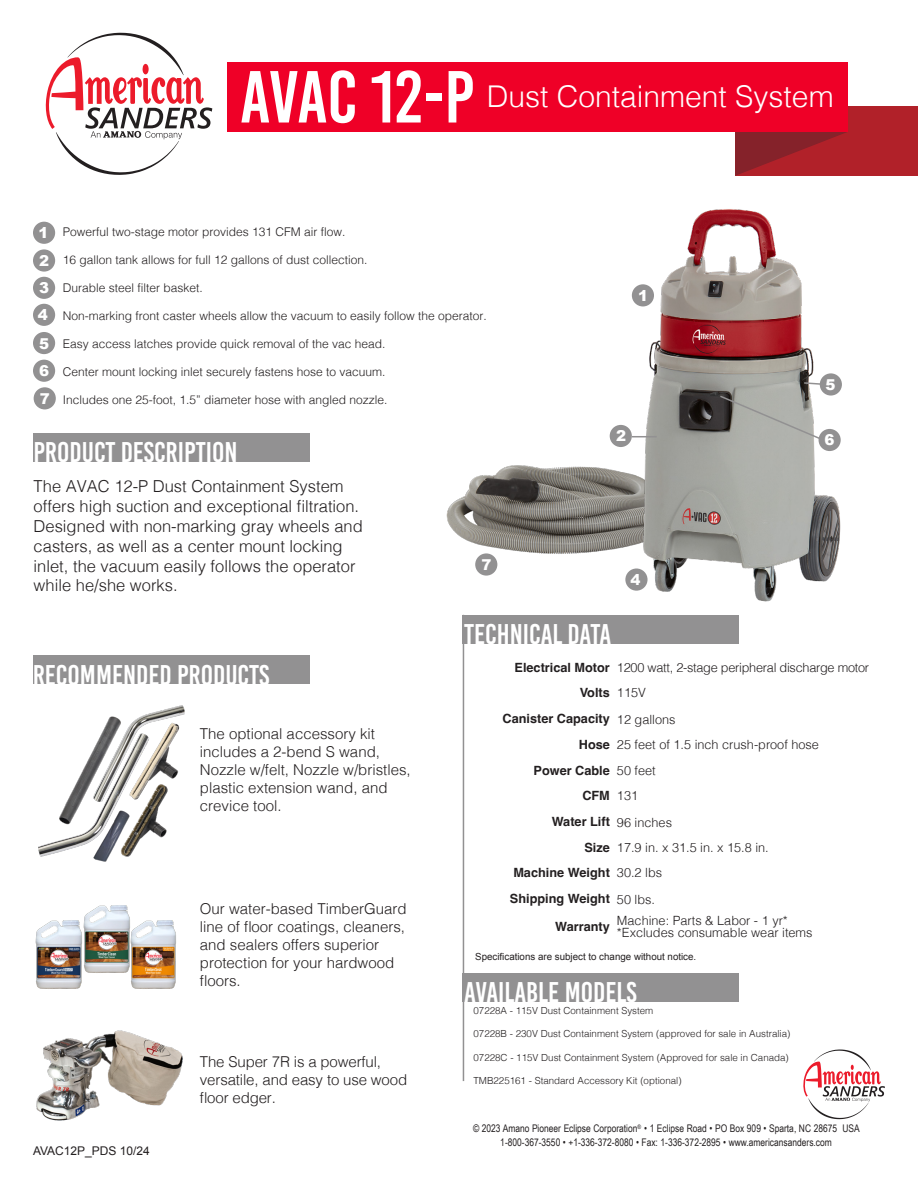
<style>
.page{position:relative;width:918px;height:1188px;background:#fff}
.page>*{position:absolute;margin:0;border:0;box-sizing:border-box;transform-origin:0 0}
.t1{font:73.5px "Bebas Kai";letter-spacing:-.015em;color:#fff}
.t2{font:300 30px "Helvetica";color:#fff}
.t3{font:28.5px "Bebas Kai";color:#fff}
.t4{font:300 16.5px/19.8px "Helvetica";color:#231f20}
.t5{font:300 15px/18px "Helvetica";color:#231f20}
.t6{font:900 15px/27.5px "Arial";color:#fff;text-align:justify}
.t7{font:300 12.75px/12px "Helvetica";color:#231f20}
.t8{font:700 12.75px "Helvetica";color:#231f20}
.t9{font:300 12.75px "Helvetica";letter-spacing:-.02em;color:#231f20}
.Number_Descriptions{font:300 12px "Helvetica";color:#231f20}
.t10{font:12px "Arial";color:#231f20}
.t11{font:10.5px "Arial Narrow";color:#231f20}
.t12{font:300 9.75px "Helvetica";color:#231f20}
.t13{font:9.75px "Arial";color:#231f20}
</style>
<div class="page">
<img style="left:446px;top:465px;width:174px;height:100px">
<img style="left:620px;top:209px;width:222px;height:393px">
<div style="left:735px;top:107px;width:183px;height:69px;background:#b12129"></div>
<svg style="left:735px;top:132px;width:112px;height:44px"></svg>
<div style="left:227px;top:63px;width:621px;height:69px;background:#ef0027"></div>
<hr style="left:463px;top:615px;width:1px;height:466px;background:#929192">
<div style="left:34px;top:433px;width:276px;height:28px;background:#929192"></div>
<div style="left:463px;top:615px;width:276px;height:28px;background:#929192"></div>
<div style="left:463px;top:973px;width:276px;height:29px;background:#929192"></div>
<svg style="left:803px;top:1050px;width:82px;height:69px"></svg>
<div style="left:33px;top:656px;width:276px;height:28px;background:#929192"></div>
<svg style="left:45px;top:33px;width:167px;height:142px"></svg>
<div style="left:632px;top:284px;width:22px;height:22px;background:#929192;border-radius:50%"></div>
<svg style="left:803px;top:381px;width:17px;height:5px"></svg>
<svg style="left:632px;top:436px;width:25px;height:1px"></svg>
<div style="left:610px;top:425px;width:22px;height:22px;background:#929192;border-radius:50%"></div>
<img style="left:36px;top:1030px;width:147px;height:91px">
<div style="left:819px;top:429px;width:22px;height:22px;background:#929192;border-radius:50%"></div>
<div style="left:625px;top:569px;width:23px;height:22px;background:#929192;border-radius:50%"></div>
<div style="left:820px;top:373px;width:22px;height:23px;background:#929192;border-radius:50%"></div>
<div style="left:33px;top:332px;width:22px;height:22px;background:#929192;border-radius:50%"></div>
<div style="left:33px;top:360px;width:22px;height:22px;background:#929192;border-radius:50%"></div>
<div style="left:34px;top:387px;width:22px;height:22px;background:#929192;border-radius:50%"></div>
<div style="left:475px;top:553px;width:22px;height:23px;background:#929192;border-radius:50%"></div>
<div style="left:33px;top:222px;width:22px;height:22px;background:#929192;border-radius:50%"></div>
<div style="left:33px;top:249px;width:22px;height:23px;background:#929192;border-radius:50%"></div>
<div style="left:33px;top:277px;width:22px;height:22px;background:#929192;border-radius:50%"></div>
<div style="left:33px;top:304px;width:22px;height:22px;background:#929192;border-radius:50%"></div>
<svg style="left:718px;top:394px;width:106px;height:48px"></svg>
<img style="left:38px;top:705px;width:147px;height:157px">
<img style="left:84px;top:905px;width:46px;height:68px">
<img style="left:130px;top:920px;width:46px;height:69px">
<img style="left:36px;top:920px;width:46px;height:69px">
<p class="t1" style="left:240px;top:58px;width:236px">AVAC 12-P</p>
<p class="t2" style="left:487px;top:71px;width:348px">Dust Containment System</p>
<p class="t6" style="left:38px;top:218px;width:13px">1<br>2<br>3<br>4</p>
<p class="t6" style="left:39px;top:329px;width:12px;line-height:27.9px">5<br>6<br>7</p>
<p class="Number_Descriptions" style="left:63px;top:222px;width:284px">Powerful two-stage motor provides 131 CFM air flow.</p>
<p class="Number_Descriptions" style="left:63px;top:250px;width:306px">16 gallon tank allows for full 12 gallons of dust collection.</p>
<p class="Number_Descriptions" style="left:63px;top:277px;width:142px">Durable steel filter basket.</p>
<p class="Number_Descriptions" style="left:63px;top:305px;width:426px">Non-marking front caster wheels allow the vacuum to easily follow the operator.</p>
<p class="Number_Descriptions" style="left:63px;top:333px;width:324px">Easy access latches provide quick removal of the vac head.</p>
<p class="Number_Descriptions" style="left:63px;top:361px;width:324px">Center mount locking inlet securely fastens hose to vacuum.</p>
<p class="Number_Descriptions" style="left:63px;top:389px;width:326px">Includes one 25-foot, 1.5” diameter hose with angled nozzle.</p>
<p class="t6" style="left:638px;top:281px;width:12px">1</p>
<p class="t6" style="left:826px;top:370px;width:12px">5</p>
<p class="t3" style="left:34px;top:437px;width:205px">PRODUCT DESCRIPTION</p>
<p class="t4" style="left:34px;top:476px;width:331px">The AVAC 12-P Dust Containment System offers high suction and exceptional filtration.<br>Designed with non-marking gray wheels and casters, as well as a center mount locking inlet, the vacuum easily follows the operator while he/she works.</p>
<p class="t3" style="left:33px;top:659px;width:238px">RECOMMENDED PRODUCTS</p>
<p class="t5" style="left:200px;top:724px;width:212px">The optional accessory kit includes a 2-bend S wand,<br>Nozzle w/felt, Nozzle w/bristles, plastic extension wand, and crevice tool.</p>
<p class="t5" style="left:200px;top:898px;width:208px">Our water-based TimberGuard line of floor coatings, cleaners, and sealers offers superior protection for your hardwood floors.</p>
<p class="t10" style="left:33px;top:1143px;width:118px">AVAC12P_PDS 10/24</p>
<p class="t5" style="left:200px;top:1052px;width:209px">The Super 7R is a powerful, versatile, and easy to use wood floor edger.</p>
<p class="t6" style="left:482px;top:551px;width:12px">7</p>
<p class="t6" style="left:616px;top:422px;width:12px">2</p>
<p class="t6" style="left:824px;top:426px;width:12px">6</p>
<p class="t6" style="left:630px;top:565px;width:12px">4</p>
<p class="t3" style="left:464px;top:619px;width:149px">TECHNICAL DATA</p>
<p class="t8" style="left:515px;top:659px;width:97px">Electrical Motor</p>
<p class="t9" style="left:617px;top:656px;width:254px">1200 watt, 2-stage peripheral discharge motor</p>
<p class="t8" style="left:580px;top:685px;width:32px">Volts</p>
<p class="t7" style="left:617px;top:686px;width:30px">115V</p>
<p class="t8" style="left:503px;top:711px;width:109px">Canister Capacity</p>
<p class="t7" style="left:617px;top:712px;width:60px">12 gallons</p>
<p class="t8" style="left:579px;top:737px;width:33px">Hose</p>
<p class="t7" style="left:617px;top:737px;width:204px">25 feet of 1.5 inch crush-proof hose</p>
<p class="t8" style="left:534px;top:762px;width:78px">Power Cable</p>
<p class="t7" style="left:617px;top:764px;width:40px">50 feet</p>
<p class="t8" style="left:582px;top:788px;width:29px">CFM</p>
<p class="t7" style="left:617px;top:789px;width:23px">131</p>
<p class="t8" style="left:552px;top:814px;width:60px">Water Lift</p>
<p class="t7" style="left:617px;top:815px;width:57px">96 inches</p>
<p class="t8" style="left:584px;top:840px;width:27px">Size</p>
<p class="t7" style="left:617px;top:841px;width:153px">17.9 in. x 31.5 in. x 15.8 in.</p>
<p class="t8" style="left:513px;top:865px;width:98px">Machine Weight</p>
<p class="t7" style="left:617px;top:866px;width:47px">30.2 lbs</p>
<p class="t8" style="left:510px;top:891px;width:102px">Shipping Weight</p>
<p class="t7" style="left:617px;top:892px;width:40px">50 lbs.</p>
<p class="t8" style="left:555px;top:919px;width:56px">Warranty</p>
<p class="t7" style="left:617px;top:914px;width:197px">Machine: Parts &amp; Labor - 1 yr* *Excludes consumable wear items</p>
<p class="t13" style="left:475px;top:951px;width:223px">Specifications are subject to change without notice.</p>
<p class="t3" style="left:464px;top:977px;width:174px">AVAILABLE MODELS</p>
<p class="t12" style="left:474px;top:1002px;width:181px">07228A - 115V Dust Containment System</p>
<p class="t12" style="left:474px;top:1026px;width:318px">07228B - 230V Dust Containment System (approved for sale in Australia)</p>
<p class="t12" style="left:474px;top:1049px;width:317px">07228C - 115V Dust Containment System (Approved for sale in Canada)</p>
<p class="t12" style="left:474px;top:1072px;width:210px">TMB225161 - Standard Accessory Kit (optional)</p>
<p class="t11" style="left:473px;top:1121px;width:388px">© 2023 Amano Pioneer Eclipse Corporation<sup>®</sup> • 1 Eclipse Road • PO Box 909 • Sparta, NC 28675 USA</p>
<p class="t11" style="left:500px;top:1134px;width:333px">1-800-367-3550 • +1-336-372-8080 • Fax: 1-336-372-2895 • www.americansanders.com</p>
</div>
